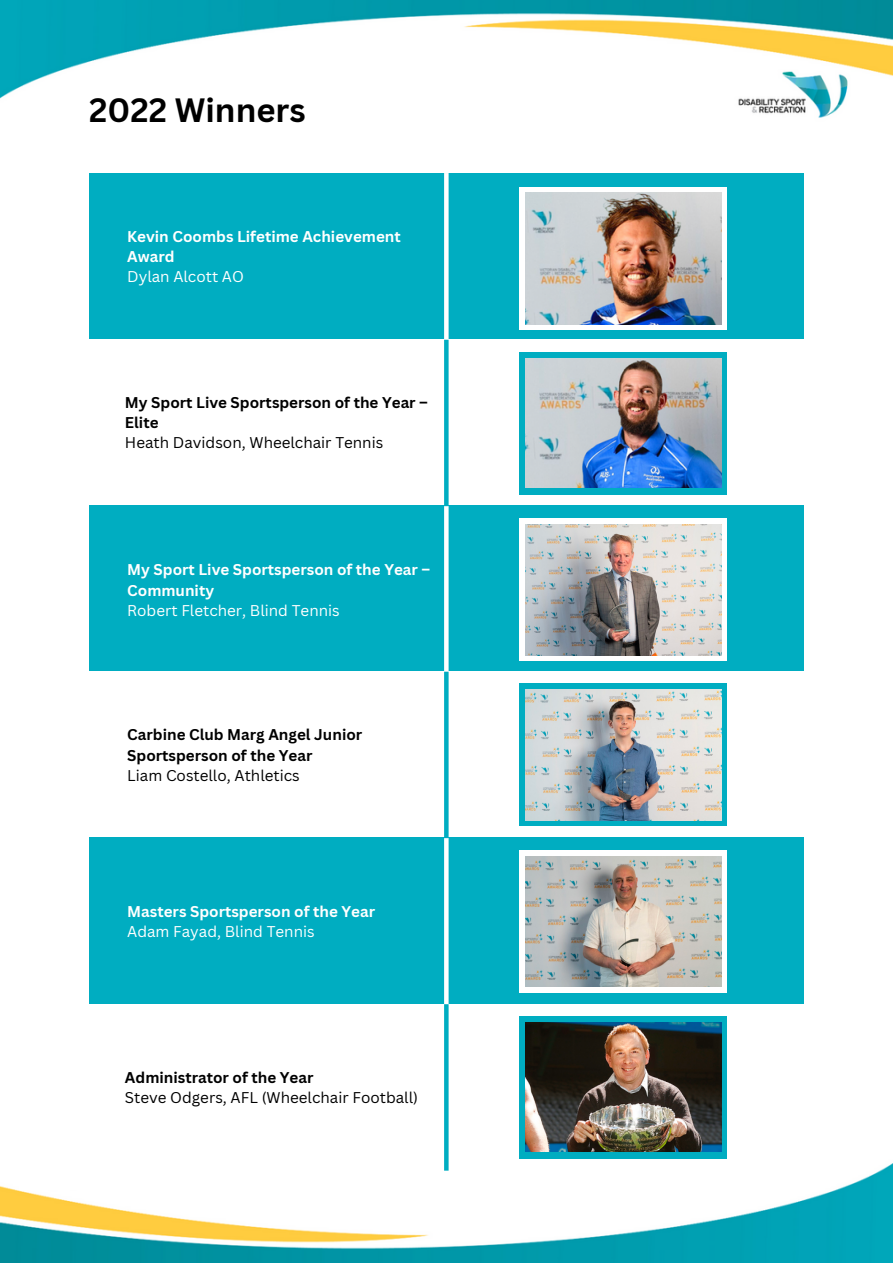
<style>
.page{position:relative;width:893px;height:1264px;background:#fff}
.page>*{position:absolute;margin:0;border:0;box-sizing:border-box;transform-origin:0 0}
.t1{font:700 32.85px "Canva Sans";color:#000}
.t2{font:700 15.15px/20.2px "Canva Sans";color:#000}
.t3{font:700 15.15px/20.2px "Canva Sans";color:#fff}
.t4{font:15.15px "Canva Sans";color:#000}
.t5{font:15.15px "Canva Sans";color:#fff}
</style>
<div class="page">
<img style="left:0;top:0;width:892px;height:118px">
<img style="left:0;top:1163px;width:892px;height:99px">
<div style="left:20px;top:1139px;width:140px;height:50px;background:#fff"></div>
<div style="left:90px;top:1151px;width:140px;height:49px;background:#fff"></div>
<div style="left:89px;top:173px;width:714px;height:167px;background:#00adc1"></div>
<div style="left:520px;top:187px;width:207px;height:142px;background:linear-gradient(to right,#fff,#fff)"></div>
<div style="left:89px;top:339px;width:714px;height:167px;background:#fff"></div>
<div style="left:89px;top:505px;width:714px;height:167px;background:#00adc1"></div>
<div style="left:89px;top:671px;width:714px;height:167px;background:#fff"></div>
<div style="left:89px;top:838px;width:714px;height:166px;background:#00adc1"></div>
<div style="left:89px;top:1004px;width:714px;height:166px;background:#fff"></div>
<div style="left:520px;top:1016px;width:207px;height:142px;background:#00adc1"></div>
<svg style="left:444px;top:173px;width:4px;height:166px"></svg>
<svg style="left:444px;top:506px;width:4px;height:165px"></svg>
<svg style="left:444px;top:838px;width:4px;height:166px"></svg>
<svg style="left:444px;top:340px;width:4px;height:165px"></svg>
<svg style="left:444px;top:671px;width:4px;height:167px"></svg>
<svg style="left:444px;top:1004px;width:4px;height:166px"></svg>
<img style="left:526px;top:1022px;width:195px;height:129px">
<div style="left:520px;top:850px;width:207px;height:142px;background:#fff"></div>
<img style="left:526px;top:856px;width:195px;height:130px">
<div style="left:520px;top:683px;width:207px;height:142px;background:#00adc1"></div>
<img style="left:526px;top:689px;width:195px;height:131px">
<div style="left:520px;top:518px;width:207px;height:142px;background:#fff"></div>
<img style="left:526px;top:524px;width:195px;height:131px">
<div style="left:520px;top:352px;width:207px;height:142px;background:#00adc1"></div>
<img style="left:526px;top:358px;width:195px;height:129px">
<img style="left:526px;top:193px;width:195px;height:131px">
<p class="t1" style="left:89px;top:86px;width:218px">2022 Winners</p>
<p class="t3" style="left:127px;top:225px;width:275px">Kevin Coombs Lifetime Achievement<br>Award</p>
<p class="t5" style="left:127px;top:266px;width:118px">Dylan Alcott AO</p>
<p class="t2" style="left:125px;top:392px;width:304px">My Sport Live Sportsperson of the Year –<br>Elite</p>
<p class="t4" style="left:125px;top:432px;width:260px">Heath Davidson, Wheelchair Tennis</p>
<p class="t3" style="left:127px;top:559px;width:304px">My Sport Live Sportsperson of the Year –<br>Community</p>
<p class="t5" style="left:127px;top:599px;width:214px">Robert Fletcher, Blind Tennis</p>
<p class="t2" style="left:127px;top:724px;width:236px">Carbine Club Marg Angel Junior<br>Sportsperson of the Year</p>
<p class="t4" style="left:127px;top:765px;width:174px">Liam Costello, Athletics</p>
<p class="t3" style="left:127px;top:900px;width:249px">Masters Sportsperson of the Year</p>
<p class="t5" style="left:127px;top:920px;width:189px">Adam Fayad, Blind Tennis</p>
<p class="t2" style="left:125px;top:1066px;width:190px">Administrator of the Year</p>
<p class="t4" style="left:125px;top:1086px;width:294px">Steve Odgers, AFL (Wheelchair Football)</p>
</div>
